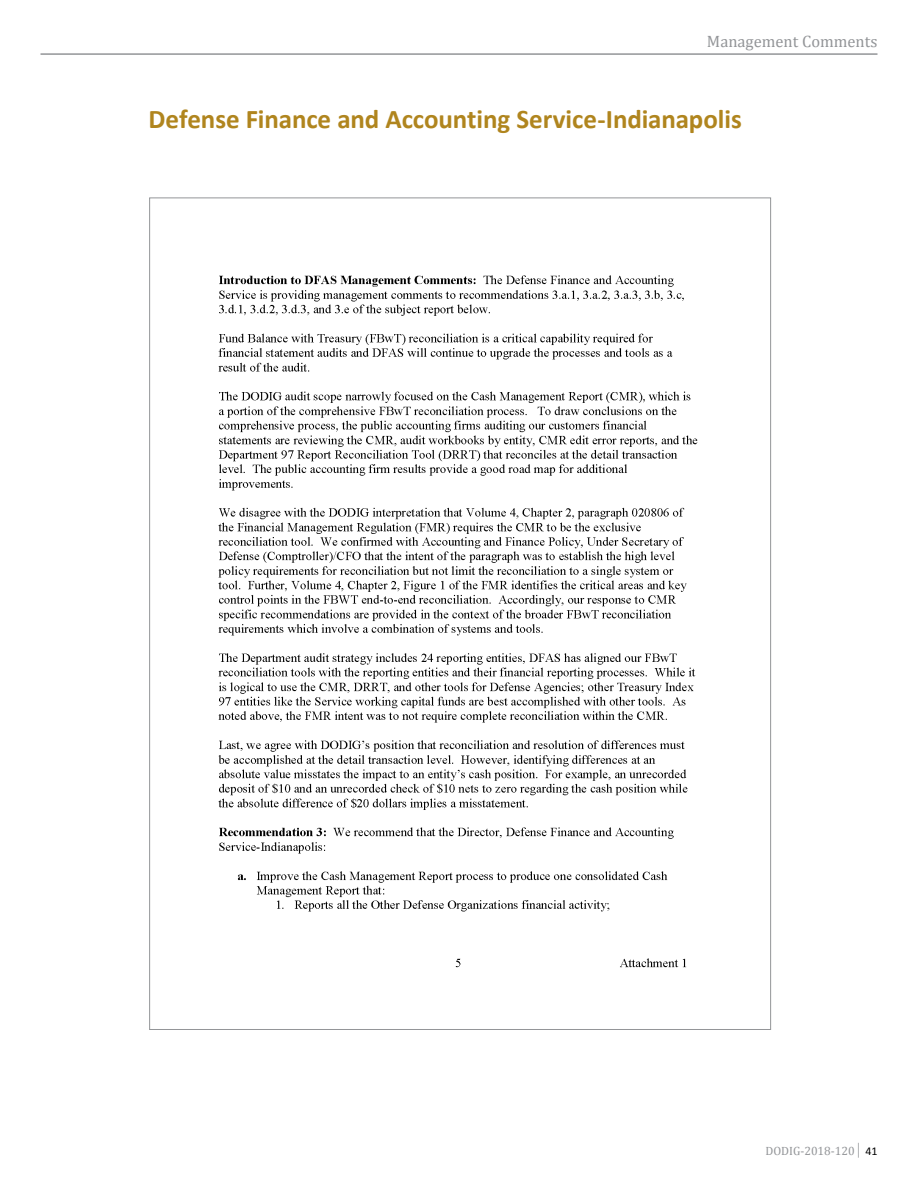
<style>
.page{position:relative;width:918px;height:1188px;background:#fff}
.page>*{position:absolute;margin:0;border:0;box-sizing:border-box;transform-origin:0 0}
.Heading_2{font:700 27px "Calibri";letter-spacing:-.005em;color:#b0851e}
.t1{font:16.5px "Cambria";color:#939598}
.t2{font:12px "Cambria";color:#939598}
.s1{font-family:"Calibri";color:#000}
</style>
<div class="page">
<hr style="left:40px;top:53px;width:838px;height:2px;background:#939598">
<img style="left:218px;top:275px;width:480px;height:693px">
<p class="t1" style="left:707px;top:31px;width:172px">Management Comments</p>
<p class="Heading_2" style="left:148px;top:100px;width:595px">Defense Finance and Accounting Service-Indianapolis</p>
<p class="t2" style="left:765px;top:1143px;width:114px">DODIG-2018-120│ <span class="s1">41</span></p>
</div>
